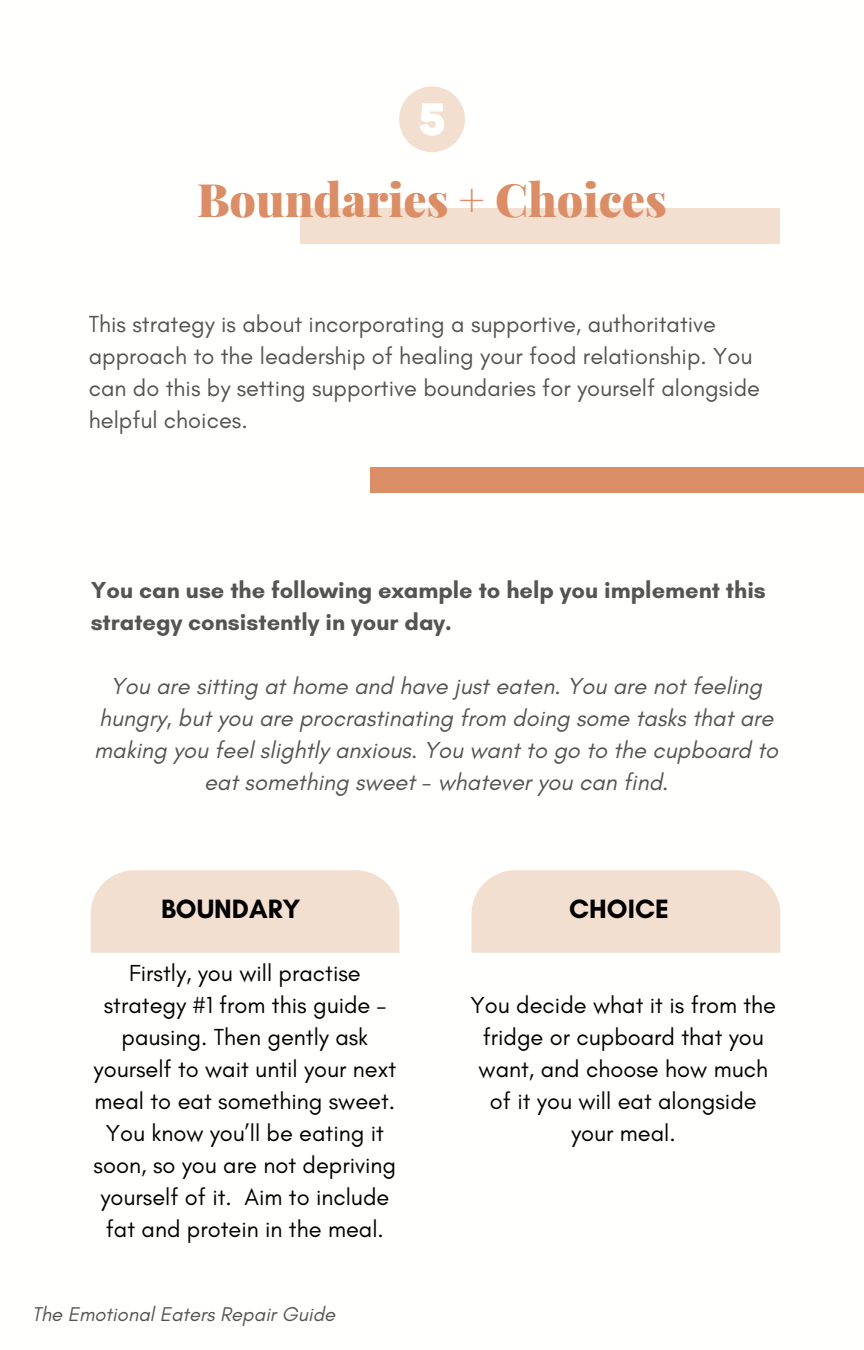
<style>
.page{position:relative;width:864px;height:1350px;background:#fff}
.page>*{position:absolute;margin:0;border:0;box-sizing:border-box;transform-origin:0 0}
.t1{font:900 46.12px "Playfair Display";color:#db8e66}
.t2{font:700 27px "Glacial Indifference";color:#000}
.t3{font:23.62px/31.9px "Glacial Indifference";color:#000;text-align:center}
.t4{font:italic 23.62px/31.9px "Glacial Indifference";color:#545454;text-align:center}
.t5{font:23.62px/31.9px "Glacial Indifference";color:#545454}
.t6{font:700 23.62px/31.9px "Glacial Indifference";color:#545454}
.t7{font:italic 20.25px "Glacial Indifference";color:#545454}
</style>
<div class="page">
<svg style="left:399px;top:86px;width:66px;height:66px"></svg>
<div style="left:301px;top:208px;width:479px;height:36px;background:#f2dfcf"></div>
<div style="left:371px;top:467px;width:493px;height:26px;background:#db8e66"></div>
<div style="left:472px;top:870px;width:308px;height:83px;background:#f2dfcf"></div>
<div style="left:91px;top:870px;width:308px;height:83px;background:#f2dfcf"></div>
<h1 class="t1" style="left:197px;top:167px;width:471px">Boundaries + Choices</h1>
<p class="t5" style="left:89px;top:308px;width:673px">This strategy is about incorporating a supportive, authoritative approach to the leadership of healing your food relationship. You can do this by setting supportive boundaries for yourself alongside helpful choices.</p>
<p class="t6" style="left:91px;top:573px;width:677px">You can use the following example to help you implement this strategy consistently in your day.</p>
<p class="t4" style="left:94px;top:669px;width:685px">You are sitting at home and have just eaten. You are not feeling hungry, but you are procrastinating from doing some tasks that are making you feel slightly anxious. You want to go to the cupboard to eat something sweet - whatever you can find.</p>
<p class="t2" style="left:161px;top:893px;width:141px">BOUNDARY</p>
<p class="t2" style="left:569px;top:893px;width:101px">CHOICE</p>
<p class="t3" style="left:94px;top:956px;width:304px">Firstly, you will practise strategy #1 from this guide – pausing. Then gently ask yourself to wait until your next meal to eat something sweet.<br>You know you’ll be eating it soon, so you are not depriving yourself of it. Aim to include fat and protein in the meal.</p>
<p class="t7" style="left:32px;top:1302px;width:305px">The Emotional Eaters Repair Guide</p>
<p class="t3" style="left:471px;top:988px;width:307px">You decide what it is from the fridge or cupboard that you want, and choose how much of it you will eat alongside your meal.</p>
</div>
